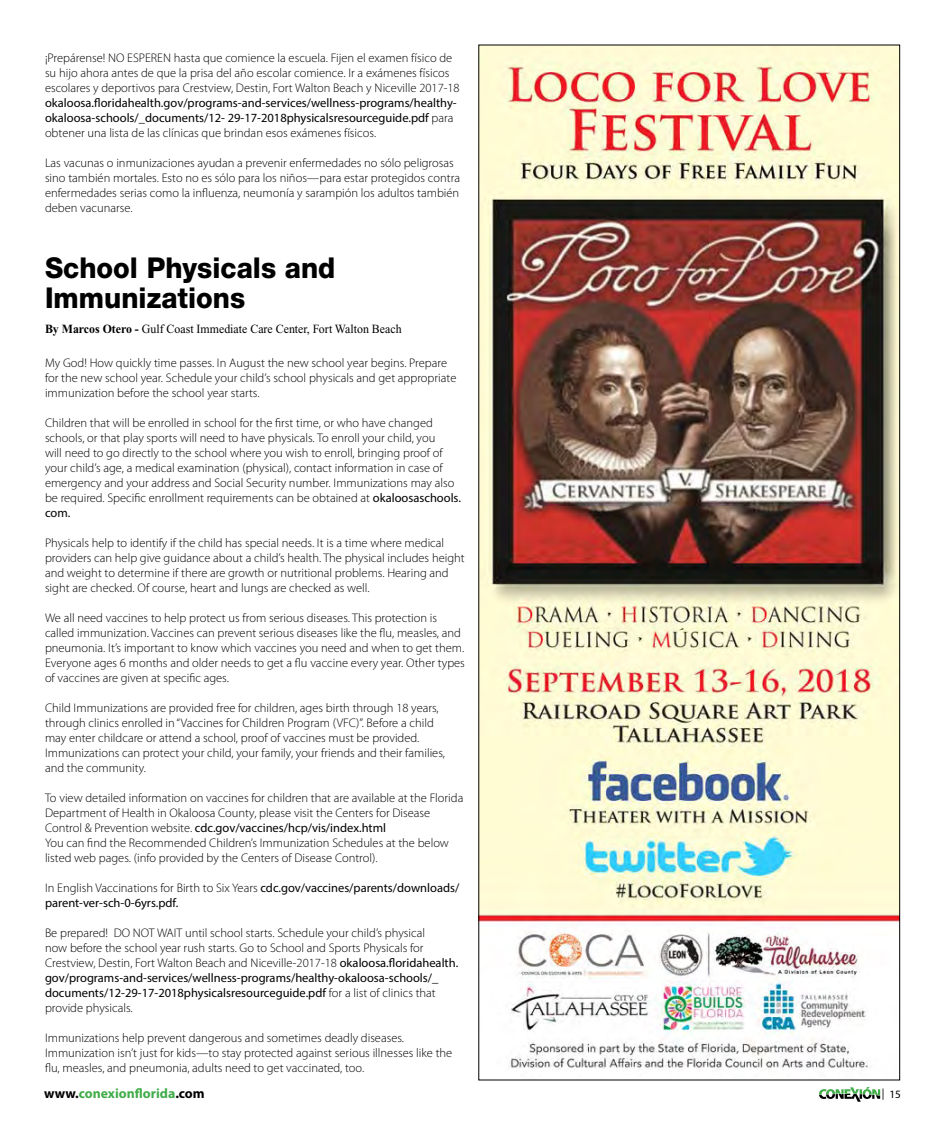
<style>
.page{position:relative;width:945px;height:1125px;background:#fff}
.page>*{position:absolute;margin:0;border:0;box-sizing:border-box;transform-origin:0 0}
.t1{font:800 28.75px/30px "Helvetica Neue";color:#000;scale:.95 1}
.t2{font:700 13.75px "Myriad Pro";color:#41ad49}
.t3{font:300 12.5px/15px "Myriad Pro";color:#000}
.t4{font:12.5px/15px "Myriad Pro";color:#000}
.t5{font:12.5px "Times New Roman";color:#000;scale:.95 1}
.t6{font:11.25px "Myriad Pro";color:#000}
.s1{font-weight:300}
.s2{font-weight:700}
.s3{font-weight:400}
.s4{color:#000}
</style>
<div class="page">
<svg style="left:819px;top:1087px;width:61px;height:15px"></svg>
<img style="left:480px;top:47px;width:418px;height:1023px">
<p class="t3" style="left:45px;top:50px;width:416px">¡Prepárense! NO ESPEREN hasta que comience la escuela. Fijen el examen físico de su hijo ahora antes de que la prisa del año escolar comience. Ir a exámenes físicos escolares y deportivos para Crestview, Destin, Fort Walton Beach y Niceville 2017-18</p>
<p class="t4" style="left:45px;top:95px;width:413px">okaloosa.floridahealth.gov/programs-and-services/wellness-programs/healthy&shy;okaloosa-schools/_documents/12- 29-17-2018physicalsresourceguide.pdf <span class="s1">para obtener una lista de las clínicas que brindan esos exámenes físicos.</span></p>
<p class="t3" style="left:45px;top:155px;width:417px">Las vacunas o inmunizaciones ayudan a prevenir enfermedades no sólo peligrosas sino también mortales. Esto no es sólo para los niños—para estar protegidos contra enfermedades serias como la influenza, neumonía y sarampión los adultos también deben vacunarse.</p>
<h1 class="t1" style="left:45px;top:253px;width:307px">School Physicals and<br>Immunizations</h1>
<p class="t5" style="left:45px;top:322px;width:377px"><span class="s2">By Marcos Otero -</span> Gulf Coast Immediate Care Center, Fort Walton Beach</p>
<p class="t3" style="left:45px;top:356px;width:413px">My God! How quickly time passes. In August the new school year begins. Prepare for the new school year. Schedule your child’s school physicals and get appropriate immunization before the school year starts.</p>
<p class="t3" style="left:45px;top:416px;width:418px">Children that will be enrolled in school for the first time, or who have changed schools, or that play sports will need to have physicals. To enroll your child, you<br>will need to go directly to the school where you wish to enroll, bringing proof of your child’s age, a medical examination (physical), contact information in case of emergency and your address and Social Security number. Immunizations may also be required. Specific enrollment requirements can be obtained at <span class="s3">okaloosaschools. com.</span></p>
<p class="t3" style="left:45px;top:536px;width:421px">Physicals help to identify if the child has special needs. It is a time where medical providers can help give guidance about a child’s health. The physical includes height and weight to determine if there are growth or nutritional problems. Hearing and sight are checked. Of course, heart and lungs are checked as well.</p>
<p class="t3" style="left:45px;top:611px;width:421px">We all need vaccines to help protect us from serious diseases. This protection is called immunization. Vaccines can prevent serious diseases like the flu, measles, and pneumonia. It’s important to know which vaccines you need and when to get them.<br>Everyone ages 6 months and older needs to get a flu vaccine every year. Other types of vaccines are given at specific ages.</p>
<p class="t3" style="left:45px;top:701px;width:402px">Child Immunizations are provided free for children, ages birth through 18 years, through clinics enrolled in“Vaccines for Children Program (VFC)”. Before a child may enter childcare or attend a school, proof of vaccines must be provided.<br>Immunizations can protect your child, your family, your friends and their families, and the community.</p>
<p class="t3" style="left:45px;top:791px;width:420px">To view detailed information on vaccines for children that are available at the Florida Department of Health in Okaloosa County, please visit the Centers for Disease Control &amp; Prevention website. <span class="s3">cdc.gov/vaccines/hcp/vis/index.html<br></span>You can find the Recommended Children’s Immunization Schedules at the below listed web pages. (info provided by the Centers of Disease Control).</p>
<p class="t4" style="left:45px;top:880px;width:416px"><span class="s1">In English Vaccinations for Birth to Six Years</span> cdc.gov/vaccines/parents/downloads/ parent-ver-sch-0-6yrs.pdf.</p>
<p class="t3" style="left:45px;top:926px;width:415px">Be prepared! DO NOT WAIT until school starts. Schedule your child’s physical<br>now before the school year rush starts. Go to School and Sports Physicals for Crestview, Destin, Fort Walton Beach and Niceville-2017-18 <span class="s3">okaloosa.floridahealth. gov/programs-and-services/wellness-programs/healthy-okaloosa-schools/_ documents/12-29-17-2018physicalsresourceguide.pdf</span> for a list of clinics that provide physicals.</p>
<p class="t3" style="left:45px;top:1031px;width:409px">Immunizations help prevent dangerous and sometimes deadly diseases.<br>Immunization isn’t just for kids—to stay protected against serious illnesses like the flu, measles, and pneumonia, adults need to get vaccinated, too.</p>
<p class="t2" style="left:44px;top:1084px;width:162px"><span class="s4">www.</span>conexionflorida<span class="s4">.com</span></p>
<p class="t6" style="left:882px;top:1087px;width:21px">| 15</p>
</div>
